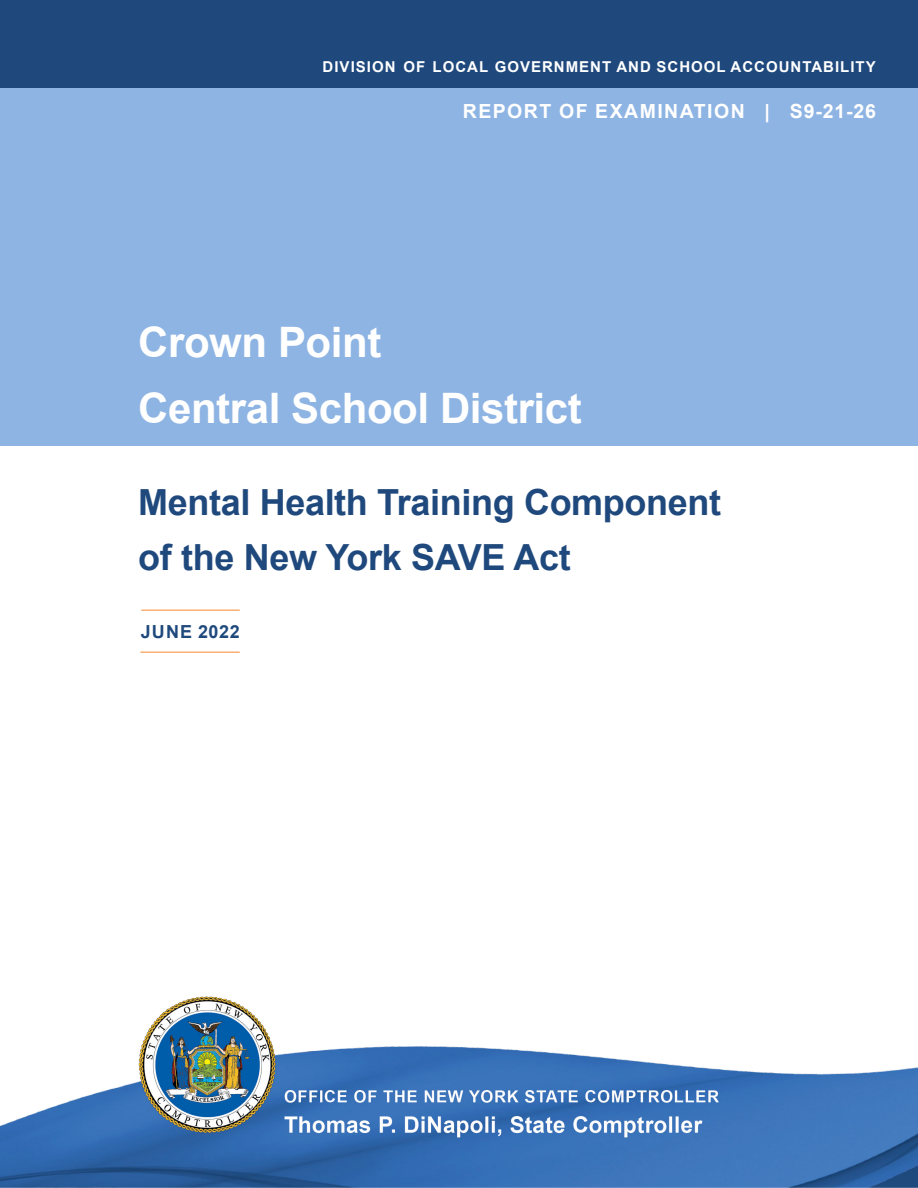
<style>
.page{position:relative;width:918px;height:1188px;background:#fff}
.page>*{position:absolute;margin:0;border:0;box-sizing:border-box;transform-origin:0 0}
.t1{font:700 42px "Arial";letter-spacing:-.01em;color:#fff}
.t2{font:700 36px/55.5px "Arial";letter-spacing:-.01em;color:#1f497d}
.t3{font:700 19.5px "Arial";letter-spacing:.075em;color:#fff}
.Sidebar_Text{font:700 18px "Arial";letter-spacing:.05em;color:#1f497d}
.t4{font:700 15px "Arial";letter-spacing:.065em;color:#fff}
</style>
<div class="page">
<div style="left:0;top:0;width:918px;height:446px;background:#8eb4e3"></div>
<div style="left:0;top:0;width:918px;height:88px;background:#1f497d"></div>
<hr style="left:141px;top:609px;width:99px;height:2px;background:#f9b074">
<hr style="left:140px;top:651px;width:100px;height:2px;background:#f9b074">
<img style="left:0;top:996px;width:918px;height:192px">
<p class="t4" style="left:323px;top:56px;width:555px">DIVISION OF LOCAL GOVERNMENT AND SCHOOL ACCOUNTABILITY</p>
<p class="t3" style="left:463px;top:97px;width:415px">REPORT OF EXAMINATION | S9-21-26</p>
<p class="t1" style="left:138px;top:313px;width:245px">Crown Point</p>
<p class="t1" style="left:138px;top:379px;width:445px">Central School District</p>
<p class="t2" style="left:138px;top:475px;width:584px">Mental Health Training Component of the New York SAVE Act</p>
<p class="Sidebar_Text" style="left:141px;top:619px;width:101px">JUNE 2022</p>
</div>
